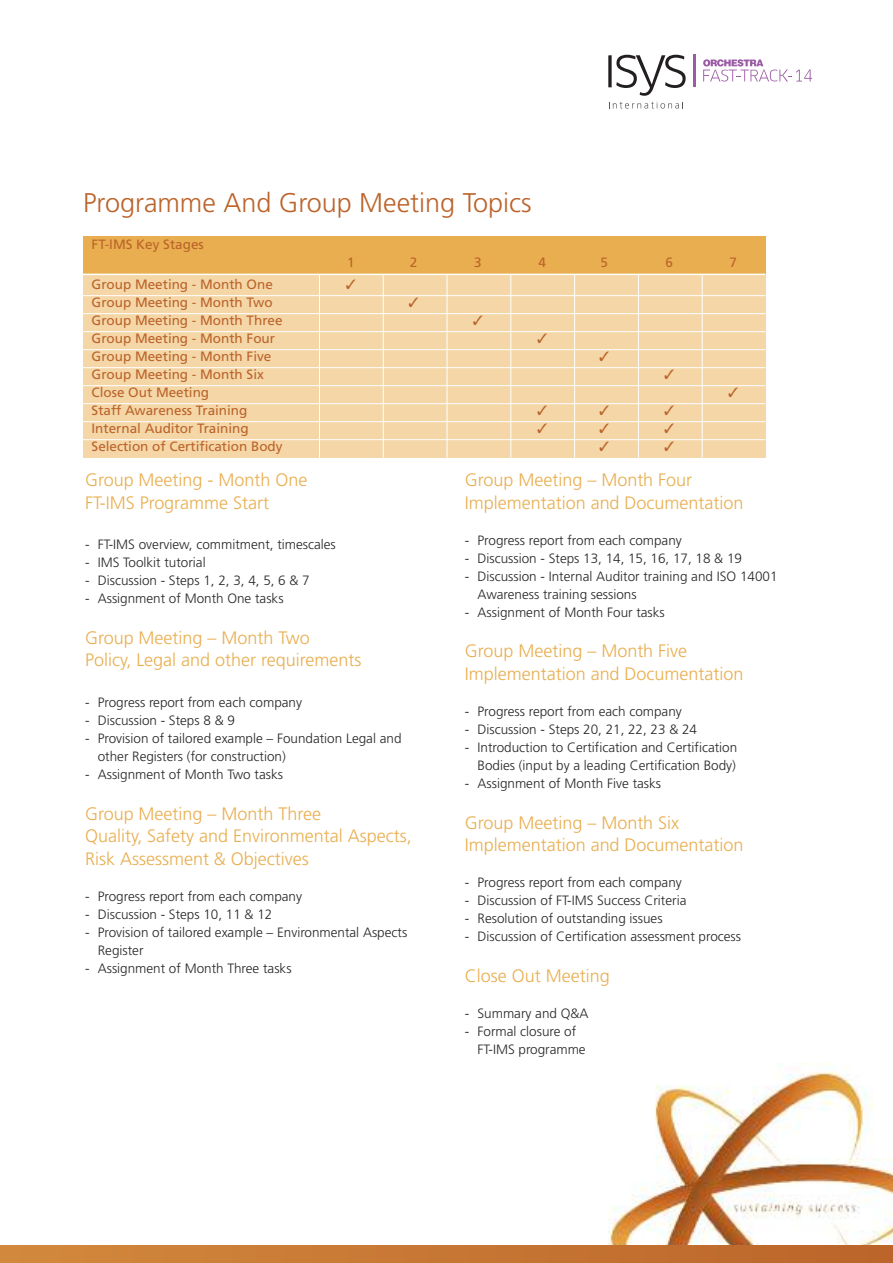
<style>
.page{position:relative;width:893px;height:1263px;background:#fff}
.page>*{position:absolute;margin:0;border:0;box-sizing:border-box;transform-origin:0 0}
.t1{font:300 27px "Frutiger";color:#bb632a}
.t2{font:300 18px/22.5px "Frutiger";color:#e9ae4f}
.t3{font:300 13.5px/18px "Frutiger";color:#272627}
.t4{font:13.5px "Frutiger";color:#bb632a}
</style>
<div class="page">
<div style="left:83px;top:236px;width:682px;height:38px;background:#e9ae4f"></div>
<div style="left:83px;top:275px;width:682px;height:183px;background:#f4d6a7"></div>
<img style="left:609px;top:1063px;width:284px;height:183px">
<svg style="left:608px;top:55px;width:78px;height:41px"></svg>
<hr style="left:694px;top:55px;width:2px;height:32px;background:#9b5ba5">
<svg style="left:609px;top:102px;width:74px;height:7px"></svg>
<svg style="left:703px;top:59px;width:109px;height:23px"></svg>
<div style="left:0;top:1246px;width:893px;height:17px;background:linear-gradient(to right,#d2893d,#bc642b)"></div>
<hr style="left:83px;top:295px;width:682px;height:1px;background:#fff">
<hr style="left:83px;top:313px;width:682px;height:1px;background:#fff">
<hr style="left:83px;top:331px;width:682px;height:1px;background:#fff">
<hr style="left:83px;top:349px;width:682px;height:1px;background:#fff">
<hr style="left:83px;top:367px;width:682px;height:1px;background:#fff">
<hr style="left:83px;top:385px;width:682px;height:1px;background:#fff">
<hr style="left:83px;top:403px;width:682px;height:1px;background:#fff">
<hr style="left:83px;top:421px;width:682px;height:1px;background:#fff">
<hr style="left:83px;top:439px;width:682px;height:1px;background:#fff">
<hr style="left:319px;top:274px;width:1px;height:184px;background:#fff">
<hr style="left:383px;top:274px;width:1px;height:184px;background:#fff">
<hr style="left:447px;top:274px;width:1px;height:184px;background:#fff">
<hr style="left:510px;top:274px;width:1px;height:184px;background:#fff">
<hr style="left:574px;top:274px;width:1px;height:184px;background:#fff">
<hr style="left:638px;top:274px;width:1px;height:184px;background:#fff">
<hr style="left:702px;top:274px;width:1px;height:184px;background:#fff">
<h1 class="t1" style="left:83px;top:191px;width:450px">Programme And Group Meeting Topics</h1>
<p class="t4" style="left:92px;top:239px;width:114px">FT-IMS Key Stages</p>
<p class="t4" style="left:347px;top:257px;width:9px">1</p>
<p class="t4" style="left:410px;top:257px;width:9px">2</p>
<p class="t4" style="left:474px;top:257px;width:9px">3</p>
<p class="t4" style="left:539px;top:257px;width:9px">4</p>
<p class="t4" style="left:600px;top:257px;width:9px">5</p>
<p class="t4" style="left:666px;top:257px;width:9px">6</p>
<p class="t4" style="left:729px;top:257px;width:9px">7</p>
<p class="t4" style="left:92px;top:279px;width:183px">Group Meeting - Month One</p>
<p class="t4" style="left:92px;top:297px;width:183px">Group Meeting - Month Two</p>
<p class="t4" style="left:92px;top:315px;width:193px">Group Meeting - Month Three</p>
<p class="t4" style="left:92px;top:333px;width:185px">Group Meeting - Month Four</p>
<p class="t4" style="left:92px;top:351px;width:181px">Group Meeting - Month Five</p>
<p class="t4" style="left:92px;top:369px;width:174px">Group Meeting - Month Six</p>
<p class="t4" style="left:92px;top:387px;width:119px">Close Out Meeting</p>
<p class="t4" style="left:92px;top:405px;width:157px">Staff Awareness Training</p>
<p class="t4" style="left:92px;top:423px;width:159px">Internal Auditor Training</p>
<p class="t4" style="left:92px;top:441px;width:192px">Selection of Certification Body</p>
<h2 class="t2" style="left:85px;top:470px;width:224px">Group Meeting - Month One<br>FT-IMS Programme Start</h2>
<p class="t3" style="left:85px;top:537px;width:252px">- FT-IMS overview, commitment, timescales</p>
<p class="t3" style="left:85px;top:555px;width:122px">- IMS Toolkit tutorial</p>
<p class="t3" style="left:85px;top:573px;width:226px">- Discussion - Steps 1, 2, 3, 4, 5, 6 &amp; 7</p>
<p class="t3" style="left:85px;top:591px;width:200px">- Assignment of Month One tasks</p>
<h2 class="t2" style="left:85px;top:628px;width:278px">Group Meeting – Month Two<br>Policy, Legal and other requirements</h2>
<p class="t3" style="left:85px;top:694px;width:219px">- Progress report from each company</p>
<p class="t3" style="left:85px;top:712px;width:151px">- Discussion - Steps 8 &amp; 9</p>
<p class="t3" style="left:98px;top:730px;width:305px;text-indent:-13px">- Provision of tailored example – Foundation Legal and other Registers (for construction)</p>
<p class="t3" style="left:85px;top:766px;width:199px">- Assignment of Month Two tasks</p>
<h2 class="t2" style="left:85px;top:803px;width:328px">Group Meeting – Month Three<br>Quality, Safety and Environmental Aspects,<br>Risk Assessment &amp; Objectives</h2>
<p class="t3" style="left:85px;top:888px;width:219px">- Progress report from each company</p>
<p class="t3" style="left:85px;top:906px;width:189px">- Discussion - Steps 10, 11 &amp; 12</p>
<p class="t3" style="left:98px;top:924px;width:311px;text-indent:-13px">- Provision of tailored example – Environmental Aspects<br>Register</p>
<p class="t3" style="left:85px;top:960px;width:208px">- Assignment of Month Three tasks</p>
<h2 class="t2" style="left:465px;top:470px;width:280px">Group Meeting – Month Four<br>Implementation and Documentation</h2>
<p class="t3" style="left:465px;top:532px;width:219px">- Progress report from each company</p>
<p class="t3" style="left:465px;top:550px;width:279px">- Discussion - Steps 13, 14, 15, 16, 17, 18 &amp; 19</p>
<p class="t3" style="left:478px;top:568px;width:301px;text-indent:-13px">- Discussion - Internal Auditor training and ISO 14001<br>Awareness training sessions</p>
<p class="t3" style="left:465px;top:604px;width:202px">- Assignment of Month Four tasks</p>
<h2 class="t2" style="left:465px;top:641px;width:280px">Group Meeting – Month Five<br>Implementation and Documentation</h2>
<p class="t3" style="left:465px;top:703px;width:219px">- Progress report from each company</p>
<p class="t3" style="left:465px;top:721px;width:234px">- Discussion - Steps 20, 21, 22, 23 &amp; 24</p>
<p class="t3" style="left:465px;top:739px;width:274px;text-align:right">- Introduction to Certification and Certification<br>Bodies (input by a leading Certification Body)</p>
<p class="t3" style="left:465px;top:775px;width:198px">- Assignment of Month Five tasks</p>
<h2 class="t2" style="left:465px;top:812px;width:280px">Group Meeting – Month Six<br>Implementation and Documentation</h2>
<p class="t3" style="left:465px;top:874px;width:219px">- Progress report from each company</p>
<p class="t3" style="left:465px;top:892px;width:223px">- Discussion of FT-IMS Success Criteria</p>
<p class="t3" style="left:465px;top:910px;width:199px">- Resolution of outstanding issues</p>
<p class="t3" style="left:465px;top:928px;width:278px">- Discussion of Certification assessment process</p>
<h2 class="t2" style="left:465px;top:965px;width:146px">Close Out Meeting</h2>
<p class="t3" style="left:465px;top:1005px;width:125px">- Summary and Q&amp;A</p>
<p class="t3" style="left:478px;top:1023px;width:110px;text-indent:-13px">- Formal closure of<br>FT-IMS programme</p>
</div>
